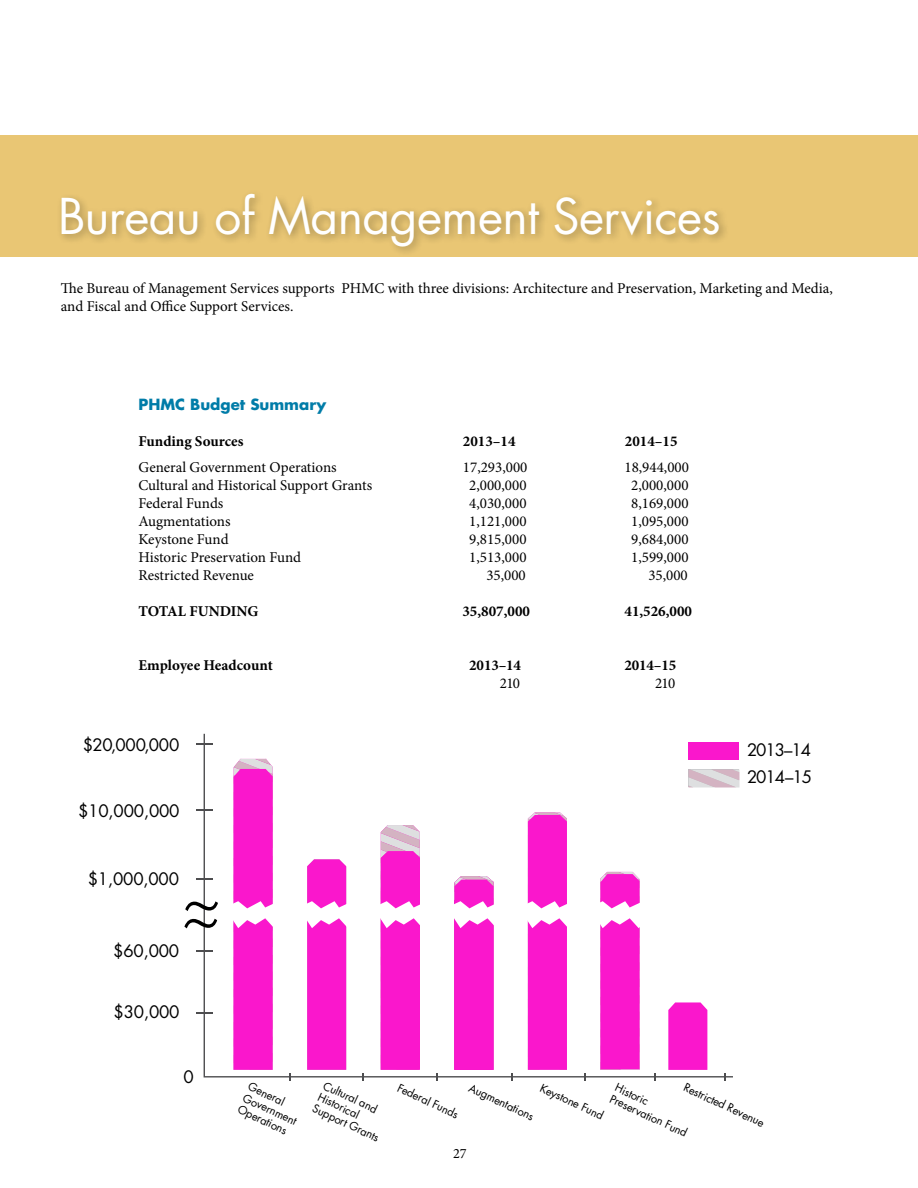
<style>
.page{position:relative;width:918px;height:1188px;background:#fff}
.page>*{position:absolute;margin:0;border:0;box-sizing:border-box;transform-origin:0 0}
.t1{font:69.75px "Minion Pro";color:#000}
.t2{font:48px "Futura";letter-spacing:-.01em;color:#fff}
.t3{font:16.8px "Futura";letter-spacing:-.01em;color:#000}
.t4{font:16.8px/27px "Futura";letter-spacing:-.06em;color:#000}
.t5{font:15px/18px "Minion Pro";color:#000}
.t6{font:700 15px "Minion Pro";color:#000}
.t7{font:700 15px "Futura";color:#007ca8}
.t8{font:14.25px "Minion Pro";color:#000}
.t9{font:11.1px/12.6px "Futura";color:#000}
</style>
<div class="page">
<svg style="left:203px;top:733px;width:531px;height:345px"></svg>
<svg style="left:196px;top:744px;width:17px;height:1px"></svg>
<svg style="left:196px;top:809px;width:17px;height:1px"></svg>
<svg style="left:196px;top:879px;width:17px;height:1px"></svg>
<svg style="left:196px;top:950px;width:17px;height:1px"></svg>
<svg style="left:196px;top:1013px;width:17px;height:1px"></svg>
<svg style="left:668px;top:1002px;width:39px;height:68px;background:#fa1fcd"></svg>
<div style="left:688px;top:742px;width:52px;height:18px;background:#fa17cc"></div>
<svg style="left:688px;top:770px;width:52px;height:18px"></svg>
<div style="left:0;top:135px;width:918px;height:121px;background:#e9c674"></div>
<div style="left:57px;top:189px;width:673px;height:68px;background:#000;opacity:.3"></div>
<svg style="left:225px;top:759px;width:66px;height:322px"></svg>
<svg style="left:299px;top:859px;width:65px;height:222px"></svg>
<svg style="left:519px;top:812px;width:60px;height:258px"></svg>
<svg style="left:585px;top:872px;width:71px;height:209px"></svg>
<svg style="left:373px;top:825px;width:65px;height:256px"></svg>
<svg style="left:447px;top:876px;width:65px;height:205px"></svg>
<h2 class="t2" style="left:58px;top:183px;width:664px">Bureau of Management Services</h2>
<p class="t5" style="left:61px;top:279px;width:774px">The Bureau of Management Services supports PHMC with three divisions: Architecture and Preservation, Marketing and Media, and Fiscal and Office Support Services.</p>
<p class="t7" style="left:138px;top:394px;width:189px">PHMC Budget Summary</p>
<p class="t6" style="left:138px;top:431px;width:106px">Funding Sources</p>
<p class="t6" style="left:463px;top:431px;width:54px">2013–14</p>
<p class="t6" style="left:625px;top:431px;width:54px">2014–15</p>
<p class="t5" style="left:138px;top:458px;width:200px">General Government Operations</p>
<p class="t5" style="left:463px;top:458px;width:66px">17,293,000</p>
<p class="t5" style="left:624px;top:458px;width:66px">18,944,000</p>
<p class="t5" style="left:138px;top:476px;width:235px">Cultural and Historical Support Grants</p>
<p class="t5" style="left:469px;top:476px;width:59px">2,000,000</p>
<p class="t5" style="left:631px;top:476px;width:59px">2,000,000</p>
<p class="t5" style="left:138px;top:494px;width:86px">Federal Funds</p>
<p class="t5" style="left:469px;top:494px;width:59px">4,030,000</p>
<p class="t5" style="left:631px;top:494px;width:59px">8,169,000</p>
<p class="t5" style="left:138px;top:512px;width:94px">Augmentations</p>
<p class="t5" style="left:469px;top:512px;width:59px">1,121,000</p>
<p class="t5" style="left:631px;top:512px;width:59px">1,095,000</p>
<p class="t5" style="left:138px;top:530px;width:92px">Keystone Fund</p>
<p class="t5" style="left:469px;top:530px;width:59px">9,815,000</p>
<p class="t5" style="left:631px;top:530px;width:59px">9,684,000</p>
<p class="t5" style="left:138px;top:548px;width:164px">Historic Preservation Fund</p>
<p class="t5" style="left:469px;top:548px;width:59px">1,513,000</p>
<p class="t5" style="left:631px;top:548px;width:59px">1,599,000</p>
<p class="t5" style="left:138px;top:566px;width:117px">Restricted Revenue</p>
<p class="t5" style="left:486px;top:566px;width:41px">35,000</p>
<p class="t5" style="left:648px;top:566px;width:41px">35,000</p>
<p class="t6" style="left:138px;top:600px;width:122px">TOTAL FUNDING</p>
<p class="t6" style="left:462px;top:600px;width:69px">35,807,000</p>
<p class="t6" style="left:624px;top:600px;width:69px">41,526,000</p>
<p class="t6" style="left:138px;top:654px;width:136px">Employee Headcount</p>
<p class="t6" style="left:469px;top:654px;width:53px">2013–14</p>
<p class="t6" style="left:624px;top:654px;width:53px">2014–15</p>
<p class="t5" style="left:500px;top:674px;width:22px">210</p>
<p class="t5" style="left:655px;top:674px;width:22px">210</p>
<p class="t3" style="left:83px;top:733px;width:98px">$20,000,000</p>
<p class="t3" style="left:78px;top:799px;width:103px">$10,000,000</p>
<p class="t3" style="left:88px;top:867px;width:93px">$1,000,000</p>
<h1 class="t1" style="left:181px;top:863px;width:43px">~~</h1>
<p class="t3" style="left:113px;top:939px;width:68px">$60,000</p>
<p class="t3" style="left:114px;top:1000px;width:68px">$30,000</p>
<p class="t4" style="left:747px;top:736px;width:67px">2013–14<br>2014–15</p>
<p class="t3" style="left:183px;top:1065px;width:12px">0</p>
<p class="t9" style="left:252px;top:1080px;width:60px;rotate:25deg">General<br>Government<br>Operations</p>
<p class="t9" style="left:327px;top:1079px;width:74px;rotate:25deg">Cultural and<br>Historical<br>Support Grants</p>
<p class="t9" style="left:401px;top:1081px;width:68px;rotate:25deg">Federal Funds</p>
<p class="t9" style="left:472px;top:1081px;width:72px;rotate:25deg">Augmentations</p>
<p class="t9" style="left:544px;top:1081px;width:70px;rotate:25deg">Keystone Fund</p>
<p class="t9" style="left:619px;top:1081px;width:85px;rotate:25deg">Historic<br>Preservation Fund</p>
<p class="t9" style="left:687px;top:1081px;width:89px;rotate:25deg">Restricted Revenue</p>
<p class="t8" style="left:453px;top:1144px;width:15px">27</p>
</div>
